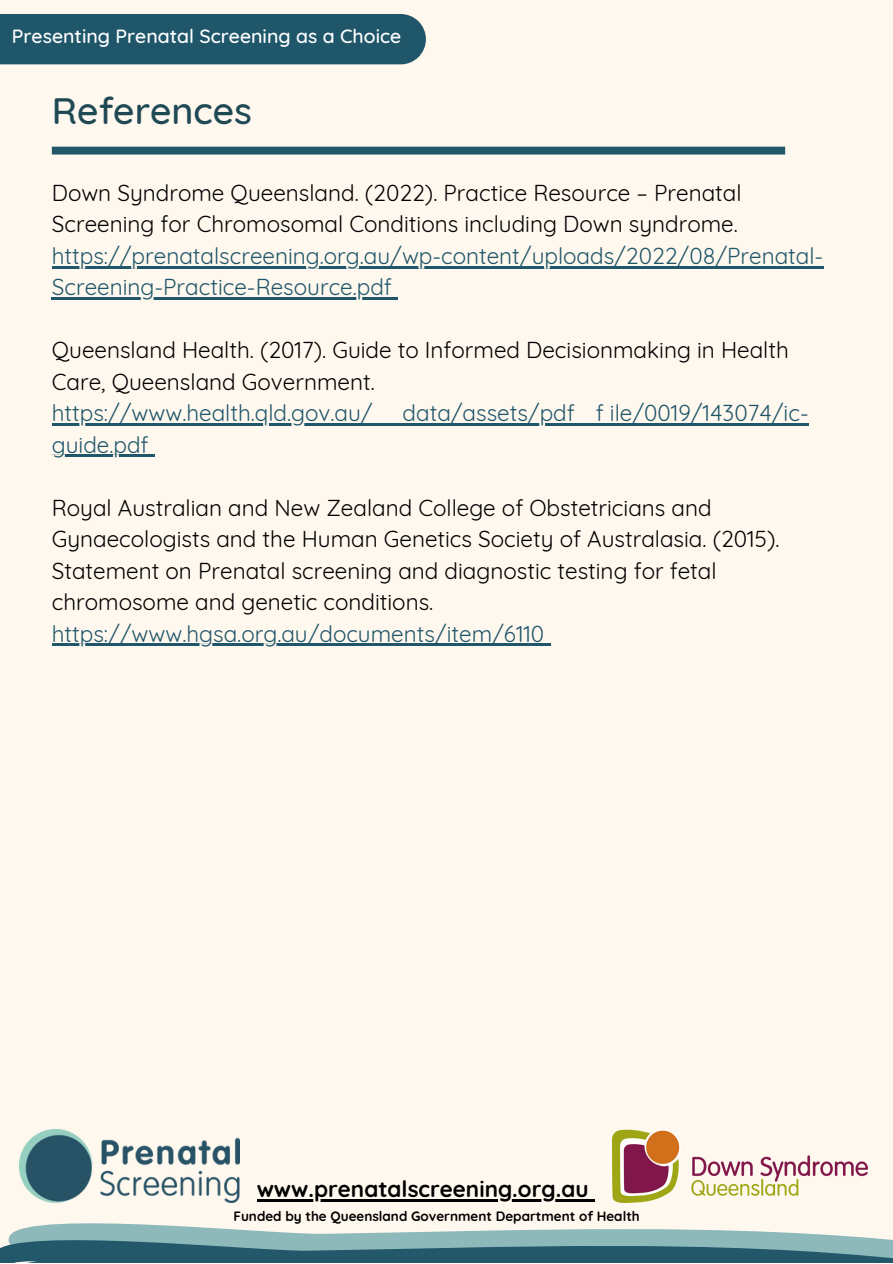
<style>
.page{position:relative;width:893px;height:1264px;background:#fff}
.page>*{position:absolute;margin:0;border:0;box-sizing:border-box;transform-origin:0 0}
.t1{font:500 37.5px "Quicksand";color:#204956}
.t2{font:22.5px/31.5px "Quicksand";color:#000}
.t3{font:22.5px/31.5px "Quicksand";color:#1f566a}
.t4{font:700 22.5px "Quicksand";color:#000}
.t5{font:500 19.5px "Quicksand";color:#fff}
.t6{font:700 13.5px "Quicksand";color:#000}
</style>
<div class="page">
<div style="left:0;top:0;width:892px;height:1262px;background:#fff8ee"></div>
<img style="left:612px;top:1129px;width:255px;height:56px">
<svg style="left:7px;top:1185px;width:885px;height:77px"></svg>
<div style="left:52px;top:147px;width:733px;height:7px;background:#23586b"></div>
<img style="left:20px;top:1129px;width:219px;height:73px">
<hr style="left:257px;top:1199px;width:331px;height:2px;background:#000">
<svg style="left:588px;top:1199px;width:6px;height:2px"></svg>
<div style="left:0;top:14px;width:426px;height:50px;background:#1f566a"></div>
<hr style="left:52px;top:266px;width:771px;height:2px;background:#1f566a">
<hr style="left:52px;top:297px;width:340px;height:2px;background:#1f566a">
<svg style="left:392px;top:297px;width:6px;height:2px"></svg>
<hr style="left:52px;top:423px;width:756px;height:2px;background:#1f566a">
<hr style="left:52px;top:455px;width:96px;height:2px;background:#1f566a">
<svg style="left:148px;top:455px;width:7px;height:2px"></svg>
<hr style="left:52px;top:643px;width:492px;height:3px;background:#1f566a">
<svg style="left:544px;top:643px;width:6px;height:3px"></svg>
<p class="t5" style="left:12px;top:23px;width:391px">Presenting Prenatal Screening as a Choice</p>
<h1 class="t1" style="left:52px;top:86px;width:202px">References</h1>
<p class="t2" style="left:52px;top:176px;width:691px">Down Syndrome Queensland. (2022). Practice Resource – Prenatal<br>Screening for Chromosomal Conditions including Down syndrome.</p>
<p class="t3" style="left:52px;top:239px;width:773px">https://prenatalscreening.org.au/wp-content/uploads/2022/08/Prenatal-<br>Screening-Practice-Resource.pdf</p>
<p class="t2" style="left:52px;top:334px;width:738px">Queensland Health. (2017). Guide to Informed Decisionmaking in Health<br>Care, Queensland Government.</p>
<p class="t3" style="left:52px;top:397px;width:758px">https://www.health.qld.gov.au/__data/assets/pdf_ f ile/0019/143074/ic&shy;guide.pdf</p>
<p class="t2" style="left:52px;top:491px;width:729px">Royal Australian and New Zealand College of Obstetricians and Gynaecologists and the Human Genetics Society of Australasia. (2015).<br>Statement on Prenatal screening and diagnostic testing for fetal chromosome and genetic conditions.</p>
<p class="t3" style="left:52px;top:617px;width:494px">https://www.hgsa.org.au/documents/item/6110</p>
<p class="t4" style="left:257px;top:1174px;width:333px">www.prenatalscreening.org.au</p>
<p class="t6" style="left:233px;top:1207px;width:408px">Funded by the Queensland Government Department of Health</p>
</div>
